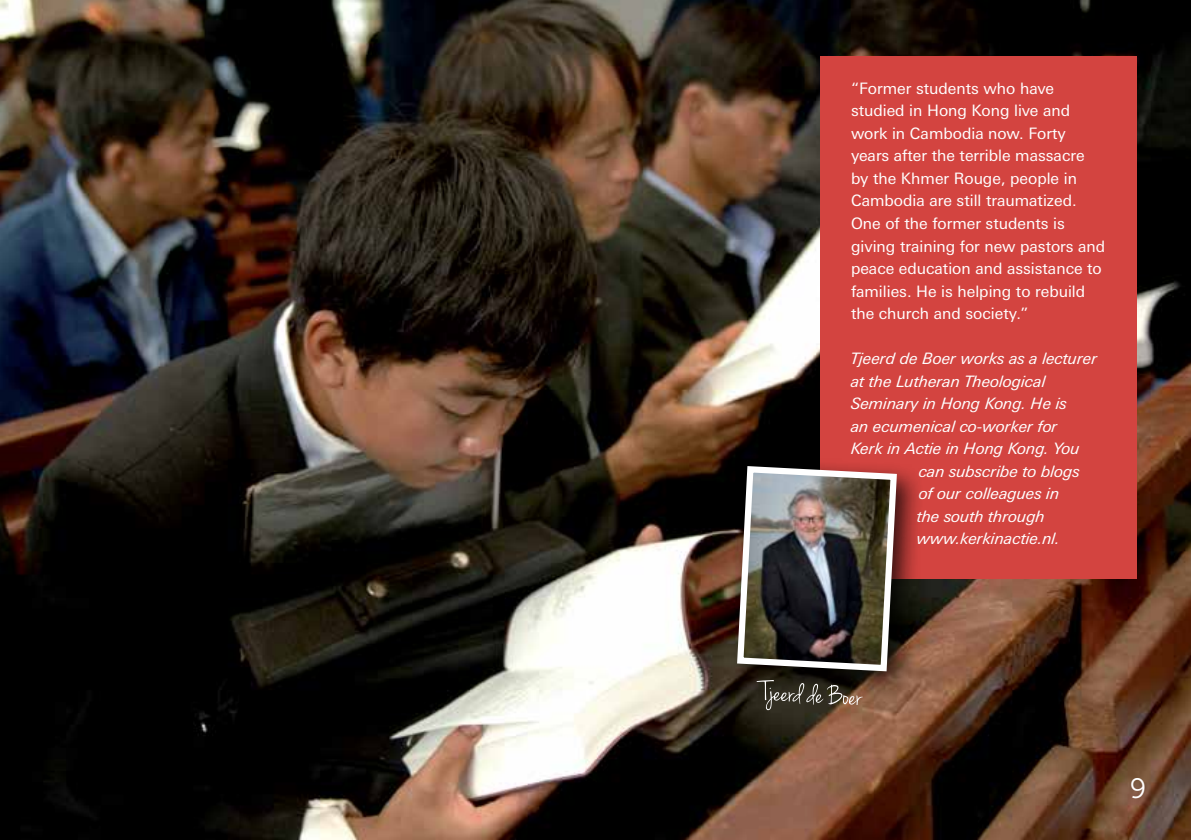
<style>
.page{position:relative;width:1191px;height:840px;background:#fff}
.page>*{position:absolute;margin:0;border:0;box-sizing:border-box;transform-origin:0 0}
.t1{font:28px "Museo Sans 300";color:#fff}
.t2{font:15.8px/22.6px "Linotype Univers Basic";color:#fff}
.t3{font:italic 15.8px "Linotype Univers Basic";color:#fff}
</style>
<div class="page">
<img style="left:0;top:0;width:1191px;height:839px">
<div style="left:820px;top:57px;width:316px;height:521px;background:#d34440"></div>
<div style="left:726px;top:455px;width:198px;height:242px;background:#000;opacity:.75"></div>
<img style="left:734px;top:462px;width:166px;height:247px">
<p class="t2" style="left:851px;top:77px;width:256px">“Former students who have studied in Hong Kong live and work in Cambodia now. Forty years after the terrible massacre by the Khmer Rouge, people in<br>Cambodia are still traumatized.<br>One of the former students is giving training for new pastors and peace education and assistance to families. He is helping to rebuild the church and society.”</p>
<p class="t3" style="left:851px;top:349px;width:248px">Tjeerd de Boer works as a lecturer</p>
<p class="t3" style="left:851px;top:371px;width:196px">at the Lutheran Theological</p>
<p class="t3" style="left:851px;top:394px;width:218px">Seminary in Hong Kong. He is</p>
<p class="t3" style="left:851px;top:416px;width:208px">an ecumenical co-worker for</p>
<p class="t3" style="left:851px;top:439px;width:230px">Kerk in Actie in Hong Kong. You</p>
<p class="t3" style="left:919px;top:461px;width:162px">can subscribe to blogs</p>
<p class="t3" style="left:919px;top:484px;width:142px">of our colleagues in</p>
<p class="t3" style="left:917px;top:506px;width:130px">the south through</p>
<p class="t3" style="left:917px;top:529px;width:144px">www.kerkinactie.nl.</p>
<h1 class="t1" style="left:1129px;top:773px;width:18px">9</h1>
</div>
